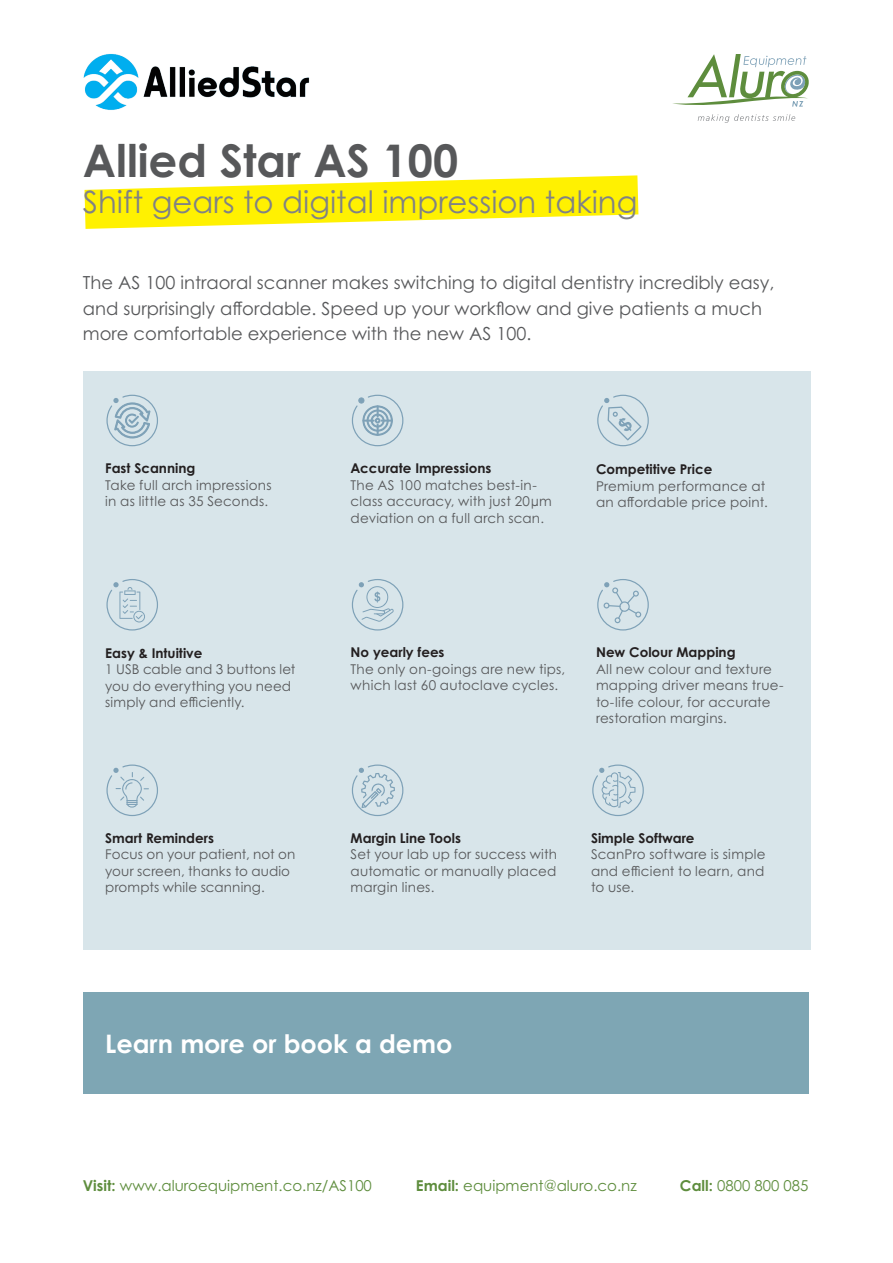
<style>
.page{position:relative;width:893px;height:1263px;background:#fff}
.page>*{position:absolute;margin:0;border:0;box-sizing:border-box;transform-origin:0 0}
.t1{font:700 45px "Century Gothic Pro";color:#57585a}
.t2{font:30.75px "Century Gothic Pro";color:#808285}
.t3{font:700 25.5px "Century Gothic Pro";color:#fff}
.t4{font:18px/25.5px "Century Gothic Pro";color:#57585a}
.t5{font:15px "Century Gothic Pro";color:#5e8d3d}
.t6{font:13.5px/16.5px "Century Gothic Pro";letter-spacing:.015em;color:#57585a}
.t7{font:700 13.5px "Century Gothic Pro";color:#231f20}
.s1{font-weight:700}
</style>
<div class="page">
<svg style="left:85px;top:175px;width:553px;height:54px"></svg>
<div style="left:83px;top:371px;width:728px;height:579px;background:#d8e5ea"></div>
<div style="left:83px;top:992px;width:725px;height:102px;background:#7ea6b4"></div>
<svg style="left:106px;top:764px;width:52px;height:53px"></svg>
<svg style="left:351px;top:579px;width:53px;height:52px"></svg>
<svg style="left:351px;top:764px;width:53px;height:53px"></svg>
<svg style="left:597px;top:579px;width:52px;height:52px"></svg>
<svg style="left:106px;top:394px;width:52px;height:53px"></svg>
<svg style="left:351px;top:394px;width:53px;height:53px"></svg>
<svg style="left:106px;top:579px;width:52px;height:52px"></svg>
<svg style="left:592px;top:764px;width:52px;height:52px"></svg>
<svg style="left:698px;top:114px;width:97px;height:9px"></svg>
<svg style="left:673px;top:54px;width:136px;height:53px"></svg>
<img style="left:83px;top:53px;width:227px;height:57px">
<svg style="left:597px;top:394px;width:52px;height:53px"></svg>
<p class="t1" style="left:83px;top:132px;width:377px">Allied Star AS 100</p>
<p class="t2" style="left:83px;top:183px;width:556px">Shift gears to digital impression taking</p>
<p class="t4" style="left:83px;top:270px;width:693px">The AS 100 intraoral scanner makes switching to digital dentistry incredibly easy, and surprisingly affordable. Speed up your workflow and give patients a much more comfortable experience with the new AS 100.</p>
<p class="t7" style="left:105px;top:460px;width:92px">Fast Scanning</p>
<p class="t6" style="left:105px;top:476px;width:168px">Take full arch impressions in as little as 35 Seconds.</p>
<p class="t7" style="left:105px;top:644px;width:99px">Easy &amp; Intuitive</p>
<p class="t6" style="left:105px;top:661px;width:192px">1 USB cable and 3 buttons let you do everything you need simply and efficiently.</p>
<p class="t7" style="left:105px;top:829px;width:110px">Smart Reminders</p>
<p class="t6" style="left:105px;top:846px;width:192px">Focus on your patient, not on your screen, thanks to audio prompts while scanning.</p>
<p class="t7" style="left:351px;top:460px;width:142px">Accurate Impressions</p>
<p class="t6" style="left:351px;top:477px;width:203px">The AS 100 matches best-in&shy;class accuracy, with just 20μm deviation on a full arch scan.</p>
<p class="t7" style="left:596px;top:461px;width:118px">Competitive Price</p>
<p class="t6" style="left:596px;top:478px;width:173px">Premium performance at an affordable price point.</p>
<p class="t7" style="left:351px;top:644px;width:95px">No yearly fees</p>
<p class="t6" style="left:351px;top:660px;width:216px">The only on-goings are new tips, which last 60 autoclave cycles.</p>
<p class="t7" style="left:596px;top:644px;width:141px">New Colour Mapping</p>
<p class="t6" style="left:596px;top:660px;width:189px">All new colour and texture mapping driver means true&shy;to-life colour, for accurate restoration margins.</p>
<p class="t7" style="left:351px;top:829px;width:112px">Margin Line Tools</p>
<p class="t6" style="left:351px;top:846px;width:208px;text-align:justify">Set your lab up for success with automatic or manually placed margin lines.</p>
<p class="t7" style="left:591px;top:829px;width:105px">Simple Software</p>
<p class="t6" style="left:591px;top:846px;width:176px;text-align:justify">ScanPro software is simple and efficient to learn, and to use.</p>
<p class="t3" style="left:105px;top:1027px;width:349px">Learn more or book a demo</p>
<p class="t5" style="left:83px;top:1176px;width:291px"><span class="s1">Visit:</span> www.aluroequipment.co.nz/AS100</p>
<p class="t5" style="left:416px;top:1176px;width:222px"><span class="s1">Email:</span> equipment@aluro.co.nz</p>
<p class="t5" style="left:680px;top:1176px;width:130px"><span class="s1">Call:</span> 0800 800 085</p>
</div>
